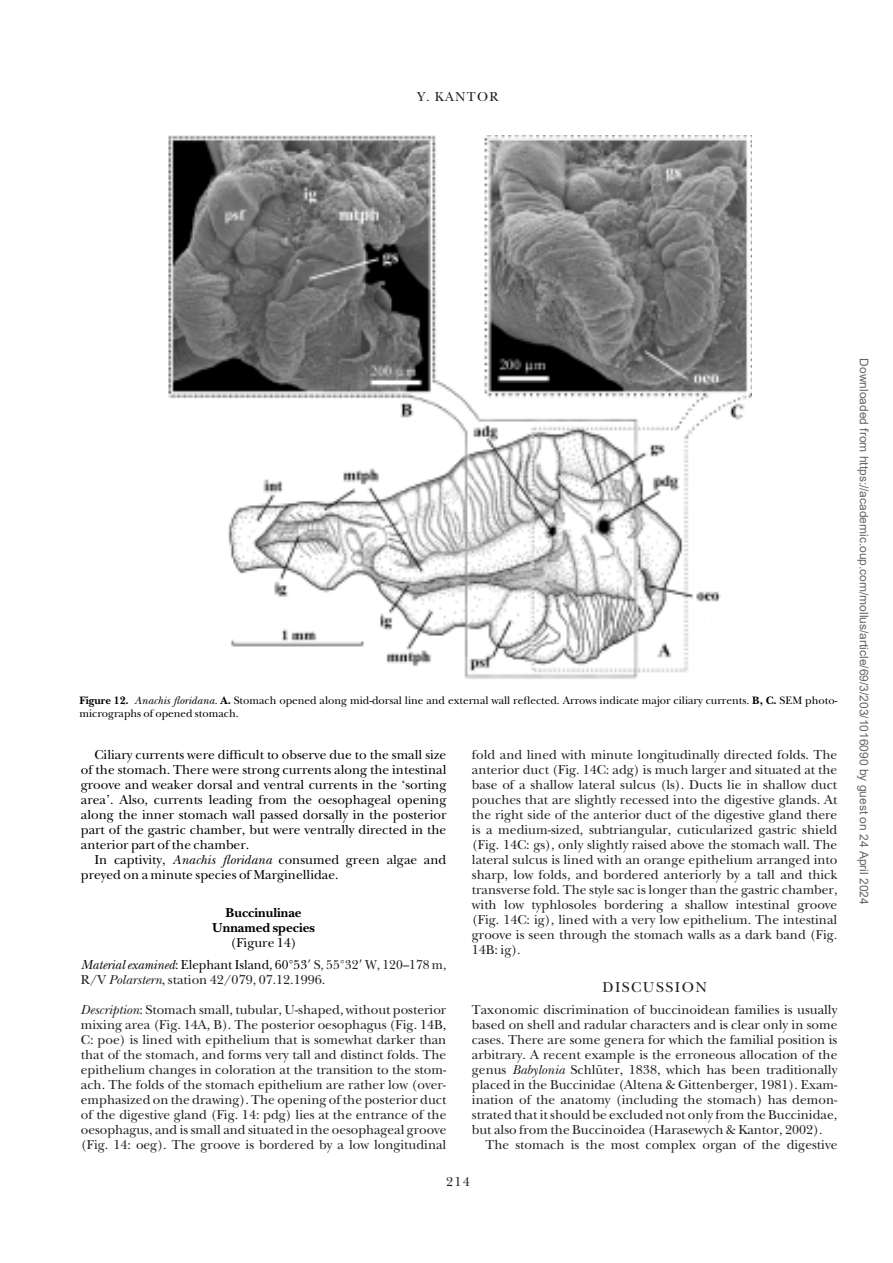
<style>
.page{position:relative;width:893px;height:1263px;background:#fff}
.page>*{position:absolute;margin:0;border:0;box-sizing:border-box;transform-origin:0 0}
.t1{font:15px "New Baskerville";letter-spacing:.1em;color:#231f20}
.t2{font:13.5px/15px "New Baskerville";color:#231f20;text-align:justify}
.t3{font:13.5px/15px "New Baskerville";color:#000;text-align:justify}
.t4{font:700 13.5px/15px "New Baskerville";color:#000;text-align:center}
.t5{font:12px "Arial";color:#666}
.t6{font:11.25px/13.5px "New Baskerville";color:#000}
.s1{font-weight:700}
.s2{font-style:italic}
.s3{font-family:"Universal Greekwith Math Pi";color:#231f20}
.s4{color:#231f20}
</style>
<div class="page">
<img style="left:168px;top:135px;width:583px;height:544px">
<p class="t2" style="left:417px;top:90px;width:82px">Y. KANTOR</p>
<p class="t6" style="left:79px;top:695px;width:759px"><span class="s1">Figure 12.</span> <span class="s2">Anachis floridana.</span> <span class="s1">A.</span> Stomach opened along mid-dorsal line and external wall reflected. Arrows indicate major ciliary currents. <span class="s1">B, C.</span> SEM photo&shy;micrographs of opened stomach.</p>
<p class="t3" style="left:81px;top:749px;width:367px;text-indent:14px">Ciliary currents were difficult to observe due to the small size of the stomach. There were strong currents along the intestinal groove and weaker dorsal and ventral currents in the ‘sorting area’. Also, currents leading from the oesophageal opening along the inner stomach wall passed dorsally in the posterior part of the gastric chamber, but were ventrally directed in the anterior part of the chamber.</p>
<p class="t3" style="left:81px;top:854px;width:367px;text-indent:14px">In captivity, <span class="s2">Anachis floridana</span> consumed green algae and preyed on a minute species of Marginellidae.</p>
<p class="t4" style="left:212px;top:906px;width:104px">Buccinulinae<br>Unnamed species</p>
<p class="t3" style="left:81px;top:933px;width:367px;line-height:22.5px;text-align:center">(Figure 14)<br><span class="s2">Material examined</span>: Elephant Island, 60°53<span class="s3">-</span> <span class="s4">S, 55°32</span><span class="s3">-</span> <span class="s4">W, 120–178 m,</span></p>
<p class="t2" style="left:81px;top:974px;width:246px">R/V <span class="s2">Polarstern</span>, station 42/079, 07.12.1996.</p>
<p class="t2" style="left:81px;top:1004px;width:367px"><span class="s2">Description</span>: Stomach small, tubular, U-shaped, without posterior mixing area (Fig. 14A, B). The posterior oesophagus (Fig. 14B, C: poe) is lined with epithelium that is somewhat darker than that of the stomach, and forms very tall and distinct folds. The epithelium changes in coloration at the transition to the stom&shy;ach. The folds of the stomach epithelium are rather low (over&shy;emphasized on the drawing). The opening of the posterior duct of the digestive gland (Fig. 14: pdg) lies at the entrance of the oesophagus, and is small and situated in the oesophageal groove (Fig. 14: oeg). The groove is bordered by a low longitudinal</p>
<p class="t2" style="left:472px;top:749px;width:367px">fold and lined with minute longitudinally directed folds. The anterior duct (Fig. 14C: adg) is much larger and situated at the base of a shallow lateral sulcus (ls). Ducts lie in shallow duct pouches that are slightly recessed into the digestive glands. At the right side of the anterior duct of the digestive gland there is a medium-sized, subtriangular, cuticularized gastric shield (Fig. 14C: gs), only slightly raised above the stomach wall. The lateral sulcus is lined with an orange epithelium arranged into sharp, low folds, and bordered anteriorly by a tall and thick transverse fold. The style sac is longer than the gastric chamber, with low typhlosoles bordering a shallow intestinal groove (Fig. 14C: ig), lined with a very low epithelium. The intestinal groove is seen through the stomach walls as a dark band (Fig.<br>14B: ig).</p>
<p class="t1" style="left:602px;top:981px;width:106px">DISCUSSION</p>
<p class="t2" style="left:472px;top:1004px;width:367px">Taxonomic discrimination of buccinoidean families is usually based on shell and radular characters and is clear only in some cases. There are some genera for which the familial position is arbitrary. A recent example is the erroneous allocation of the genus <span class="s2">Babylonia</span> Schlüter, 1838, which has been traditionally placed in the Buccinidae (Altena &amp; Gittenberger, 1981). Exam&shy;ination of the anatomy (including the stomach) has demon&shy;strated that it should be excluded not only from the Buccinidae, but also from the Buccinoidea (Harasewych &amp; Kantor, 2002).</p>
<p class="t2" style="left:485px;top:1139px;width:353px">The stomach is the most complex organ of the digestive</p>
<p class="t2" style="left:446px;top:1175px;width:25px">214</p>
<p class="t5" style="left:868px;top:358px;width:548px;rotate:90deg">Downloaded from https://academic.oup.com/mollus/article/69/3/203/1016090 by guest on 24 April 2024</p>
</div>
